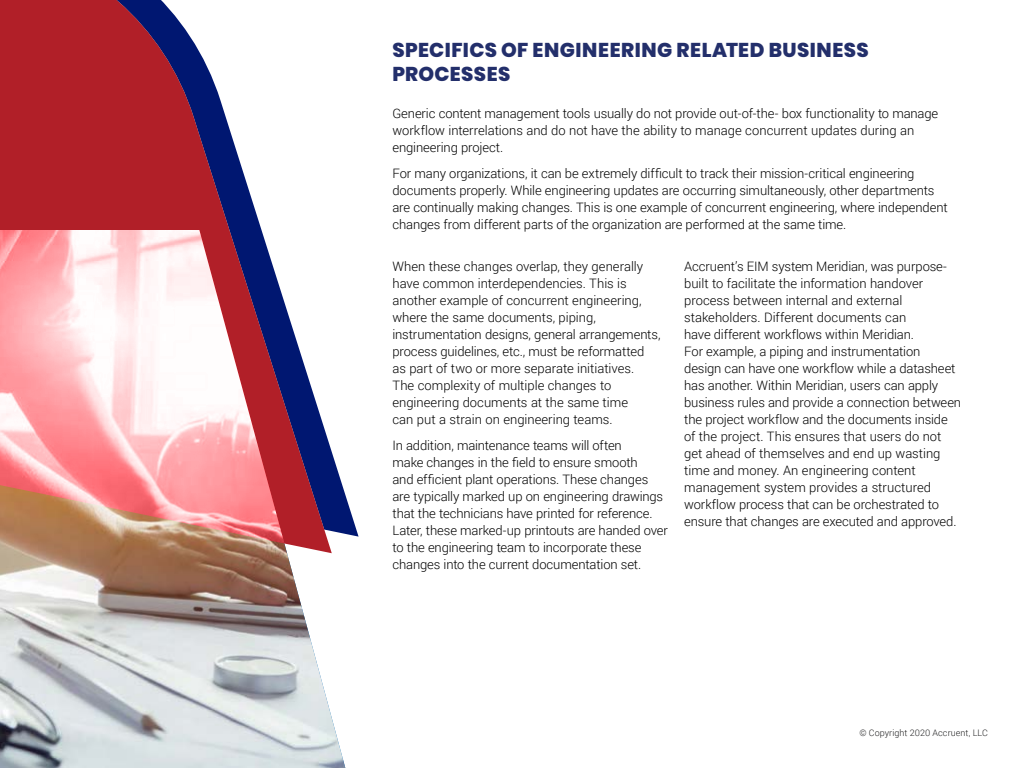
<style>
.page{position:relative;width:1024px;height:768px;background:#fff}
.page>*{position:absolute;margin:0;border:0;box-sizing:border-box;transform-origin:0 0}
.t1{font:800 20px/24px "Poppins";letter-spacing:.02em;color:#232f6b}
.t2{font:300 13px/17px "Roboto";letter-spacing:-.01em;color:#000}
.t3{font:300 9px "Roboto";letter-spacing:.01em;color:#222223}
</style>
<div class="page">
<img style="left:0;top:553px;width:345px;height:215px">
<svg style="left:0;top:537px;width:332px;height:16px;background:#ae775d"></svg>
<svg style="left:0;top:0;width:359px;height:537px"></svg>
<h1 class="t1" style="left:392px;top:38px;width:478px">SPECIFICS OF ENGINEERING RELATED BUSINESS<br>PROCESSES</h1>
<p class="t2" style="left:392px;top:105px;width:547px">Generic content management tools usually do not provide out-of-the- box functionality to manage workflow interrelations and do not have the ability to manage concurrent updates during an engineering project.</p>
<p class="t2" style="left:392px;top:165px;width:557px">For many organizations, it can be extremely difficult to track their mission-critical engineering documents properly. While engineering updates are occurring simultaneously, other departments are continually making changes. This is one example of concurrent engineering, where independent changes from different parts of the organization are performed at the same time.</p>
<p class="t2" style="left:392px;top:257px;width:270px">When these changes overlap, they generally have common interdependencies. This is another example of concurrent engineering, where the same documents, piping, instrumentation designs, general arrangements, process guidelines, etc., must be reformatted as part of two or more separate initiatives.<br>The complexity of multiple changes to engineering documents at the same time<br>can put a strain on engineering teams.</p>
<p class="t2" style="left:392px;top:436px;width:277px">In addition, maintenance teams will often<br>make changes in the field to ensure smooth<br>and efficient plant operations. These changes are typically marked up on engineering drawings that the technicians have printed for reference.<br>Later, these marked-up printouts are handed over to the engineering team to incorporate these changes into the current documentation set.</p>
<p class="t2" style="left:684px;top:257px;width:278px">Accruent’s EIM system Meridian, was purpose&shy;built to facilitate the information handover process between internal and external stakeholders. Different documents can<br>have different workflows within Meridian.<br>For example, a piping and instrumentation<br>design can have one workflow while a datasheet has another. Within Meridian, users can apply business rules and provide a connection between the project workflow and the documents inside of the project. This ensures that users do not get ahead of themselves and end up wasting time and money. An engineering content management system provides a structured workflow process that can be orchestrated to ensure that changes are executed and approved.</p>
<p class="t3" style="left:860px;top:727px;width:130px">© Copyright 2020 Accruent, LLC</p>
</div>
